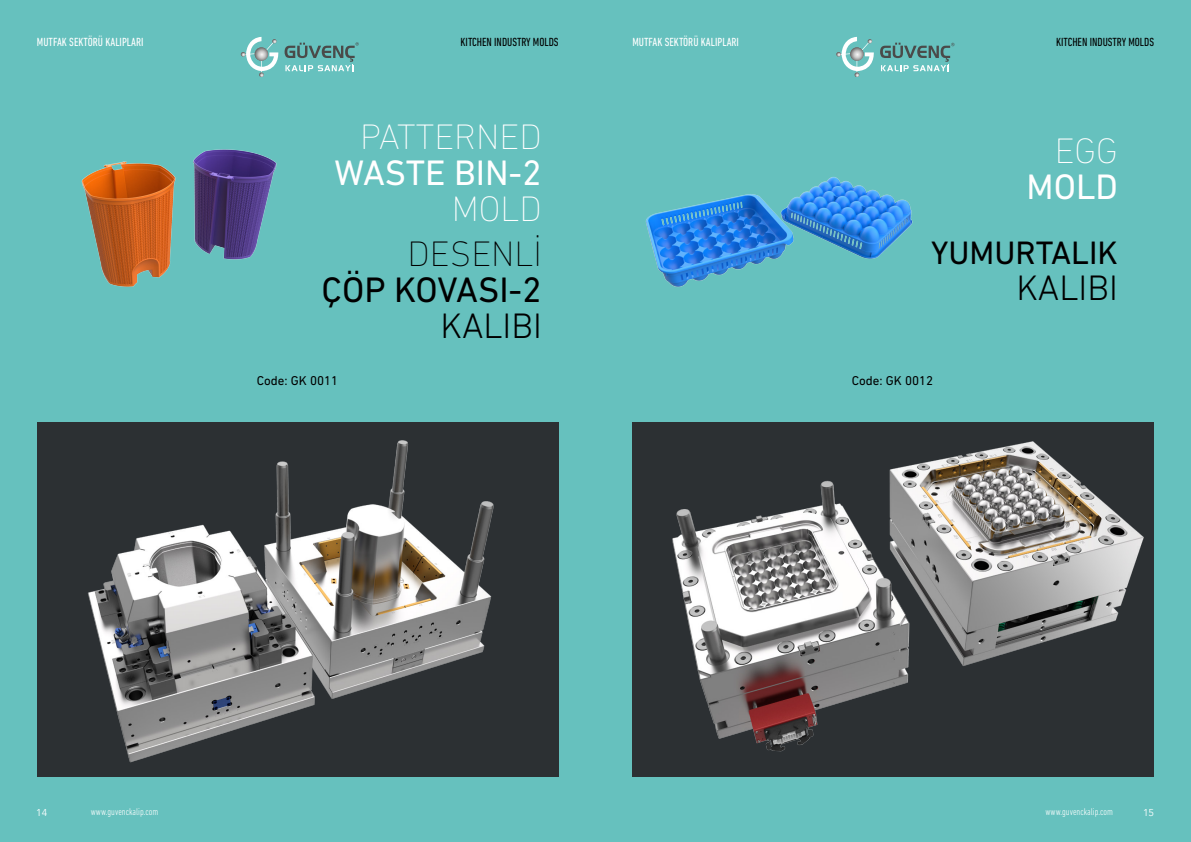
<style>
.page{position:relative;width:1191px;height:842px;background:#fff}
.page>*{position:absolute;margin:0;border:0;box-sizing:border-box;transform-origin:0 0}
.t1{font:200 36px "DIN Next LT Pro";color:#fff}
.t2{font:36px "DIN Next LT Pro";color:#fff}
.t3{font:300 36px "DIN Next LT Pro";color:#000}
.t4{font:36px "DIN Next LT Pro";color:#000}
.t5{font:200 36px "DIN Next LT Pro";color:#000}
.t6{font:33px "DIN Next LT Pro";color:#000}
.t7{font:13px "DIN Next LT Pro";color:#000}
.t8{font:condensed 12px "DIN Next LT Pro";color:#fff}
.t9{font:condensed 12px "DIN Next LT Pro";color:#000}
.t10{font:300 condensed 10px "DIN Next LT Pro";color:#fff}
.t11{font:10px "Avenir";color:#fff}
</style>
<div class="page">
<div style="left:595px;top:0;width:596px;height:842px;background:#66c1be"></div>
<div style="left:0;top:0;width:595px;height:842px;background:#66c1be"></div>
<div style="left:37px;top:422px;width:521px;height:355px;background:#2c3033"></div>
<div style="left:632px;top:422px;width:522px;height:355px;background:#2c3033"></div>
<img style="left:88px;top:440px;width:406px;height:323px">
<img style="left:672px;top:441px;width:472px;height:311px">
<img style="left:81px;top:149px;width:196px;height:138px">
<img style="left:645px;top:177px;width:268px;height:110px">
<svg style="left:241px;top:37px;width:118px;height:40px"></svg>
<svg style="left:836px;top:37px;width:118px;height:40px"></svg>
<p class="t8" style="left:37px;top:35px;width:108px">MUTFAK SEKTÖRÜ KALIPLARI</p>
<p class="t9" style="left:460px;top:35px;width:100px">KITCHEN INDUSTRY MOLDS</p>
<p class="t8" style="left:632px;top:35px;width:108px">MUTFAK SEKTÖRÜ KALIPLARI</p>
<p class="t9" style="left:1056px;top:35px;width:100px">KITCHEN INDUSTRY MOLDS</p>
<h1 class="t1" style="left:360px;top:116px;width:183px">PATTERNED</h1>
<h1 class="t2" style="left:334px;top:152px;width:209px">WASTE BIN-2</h1>
<h1 class="t1" style="left:452px;top:188px;width:92px">MOLD</h1>
<h1 class="t5" style="left:407px;top:233px;width:136px">DESENLİ</h1>
<h1 class="t4" style="left:322px;top:269px;width:222px">ÇÖP KOVASI-2</h1>
<h1 class="t3" style="left:440px;top:305px;width:103px">KALIBI</h1>
<h1 class="t1" style="left:1054px;top:130px;width:65px">EGG</h1>
<h1 class="t2" style="left:1026px;top:166px;width:93px">MOLD</h1>
<h2 class="t6" style="left:931px;top:233px;width:188px">YUMURTALIK</h2>
<h1 class="t3" style="left:1016px;top:267px;width:103px">KALIBI</h1>
<p class="t7" style="left:257px;top:373px;width:83px">Code: GK 0011</p>
<p class="t7" style="left:851px;top:373px;width:83px">Code: GK 0012</p>
<p class="t11" style="left:36px;top:806px;width:13px">14</p>
<p class="t10" style="left:91px;top:806px;width:69px">www.guvenckalip.com</p>
<p class="t10" style="left:1045px;top:806px;width:69px">www.guvenckalip.com</p>
<p class="t11" style="left:1143px;top:806px;width:13px">15</p>
</div>
